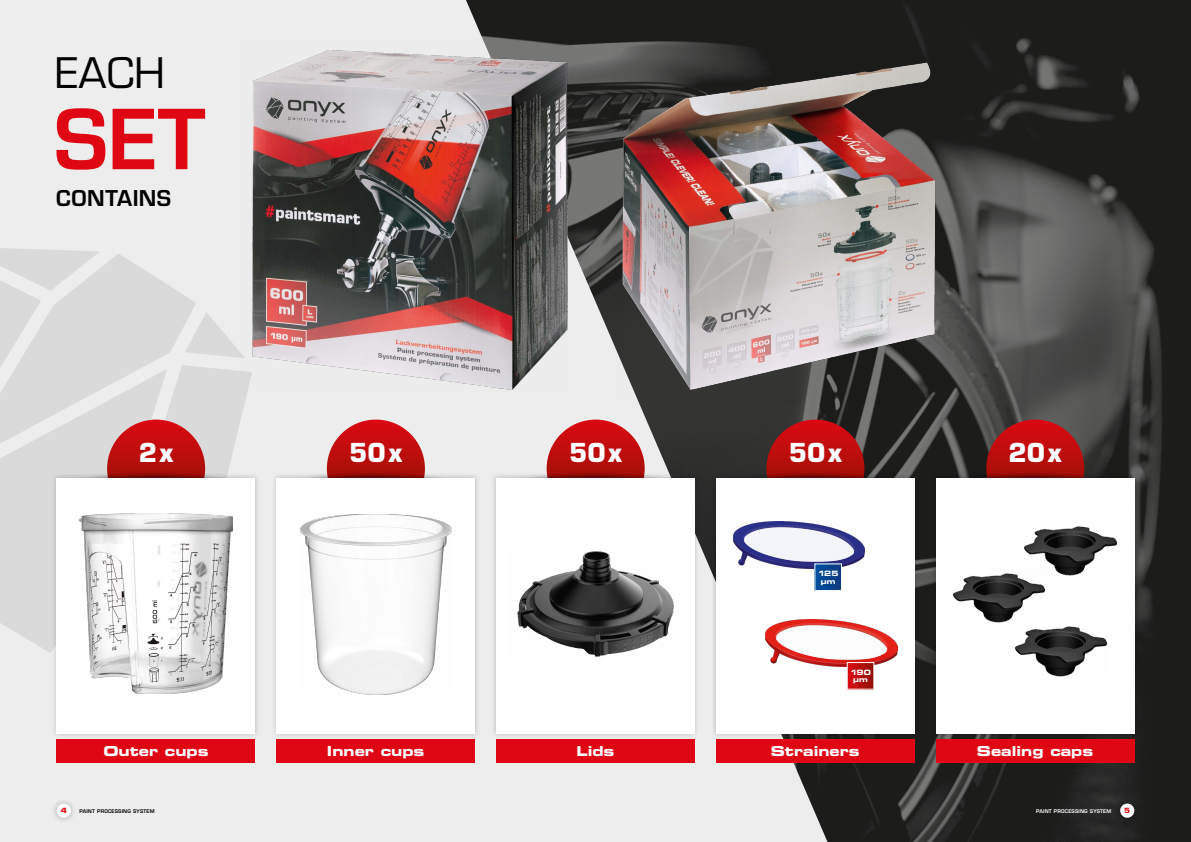
<style>
.page{position:relative;width:1191px;height:842px;background:#fff}
.page>*{position:absolute;margin:0;border:0;box-sizing:border-box;transform-origin:0 0}
.t1{font:600 80.5px "Eurostile LT Std";color:#de0713}
.t2{font:41.1px "Eurostile LT Std";color:#000}
.t3{font:700 25.5px "Eurostile LT Std";letter-spacing:.1em;color:#fff}
.t4{font:600 21.2px "Eurostile LT Std";letter-spacing:.015em;color:#000}
.t5{font:13.7px "Eurostile LT Std Bold Ex 2";color:#fff}
.t6{font:7.3px/7.3px "Eurostile LT Std Bold Ex 2";color:#fff;text-align:center}
.t7{font:700 7px "Eurostile LT Std";color:#de0713;scale:1.2 1}
.t8{font:600 5px "Eurostile LT Std";letter-spacing:.04em;color:#000}
.t9{font:600 5px "Eurostile LT Std";letter-spacing:.04em;color:#fff}
</style>
<div class="page">
<div style="left:0;top:0;width:466px;height:842px;background:#ededed"></div>
<img style="left:466px;top:0;width:725px;height:842px">
<div style="left:50px;top:797px;width:27px;height:27px;background:#000;opacity:.3"></div>
<div style="left:57px;top:803px;width:14px;height:15px;background:#fff;border-radius:50%"></div>
<div style="left:1114px;top:797px;width:26px;height:27px;background:#232322"></div>
<div style="left:1120px;top:803px;width:14px;height:15px;background:#fff;border-radius:50%"></div>
<div style="left:276px;top:739px;width:199px;height:24px;background:#de0713"></div>
<svg style="left:327px;top:420px;width:98px;height:47px;background:#cb3d3d"></svg>
<svg style="left:293px;top:467px;width:171px;height:6px"></svg>
<div style="left:271px;top:473px;width:209px;height:266px;background:#000;opacity:.2"></div>
<div style="left:276px;top:478px;width:199px;height:255px;background:#fff"></div>
<img style="left:300px;top:514px;width:151px;height:180px">
<div style="left:496px;top:739px;width:198px;height:24px;background:#de0713"></div>
<svg style="left:546px;top:420px;width:98px;height:47px;background:#cb3d3d"></svg>
<svg style="left:513px;top:467px;width:171px;height:6px"></svg>
<div style="left:490px;top:473px;width:210px;height:266px;background:#000;opacity:.2"></div>
<div style="left:496px;top:478px;width:198px;height:255px;background:#fff"></div>
<img style="left:517px;top:551px;width:156px;height:106px">
<div style="left:57px;top:739px;width:198px;height:24px;background:#de0713"></div>
<svg style="left:0;top:247px;width:252px;height:410px;background:#ddd2d2"></svg>
<svg style="left:73px;top:467px;width:172px;height:6px"></svg>
<div style="left:51px;top:473px;width:210px;height:266px;background:#000;opacity:.2"></div>
<div style="left:57px;top:478px;width:198px;height:255px;background:#fff"></div>
<img style="left:79px;top:514px;width:154px;height:180px">
<div style="left:716px;top:739px;width:198px;height:24px;background:#de0713"></div>
<svg style="left:766px;top:420px;width:98px;height:47px;background:#a41616"></svg>
<svg style="left:732px;top:467px;width:172px;height:6px"></svg>
<div style="left:710px;top:473px;width:210px;height:266px;background:#000;opacity:.2"></div>
<div style="left:716px;top:478px;width:198px;height:255px;background:#fff"></div>
<div style="left:936px;top:739px;width:198px;height:24px;background:#de0713"></div>
<svg style="left:986px;top:420px;width:98px;height:47px;background:#a91b1b"></svg>
<svg style="left:952px;top:467px;width:171px;height:6px"></svg>
<div style="left:930px;top:473px;width:209px;height:266px;background:#000;opacity:.2"></div>
<div style="left:935px;top:478px;width:199px;height:255px;background:#fff"></div>
<img style="left:953px;top:573px;width:92px;height:50px">
<img style="left:1015px;top:627px;width:92px;height:49px">
<img style="left:1024px;top:526px;width:93px;height:50px">
<img style="left:240px;top:38px;width:334px;height:359px">
<img style="left:613px;top:41px;width:338px;height:363px">
<img style="left:733px;top:522px;width:132px;height:46px">
<div style="left:815px;top:564px;width:26px;height:26px;background:linear-gradient(to right,#004f9e,#0e3a82)"></div>
<img style="left:765px;top:620px;width:132px;height:46px">
<svg style="left:849px;top:664px;width:23px;height:23px"></svg>
<h2 class="t2" style="left:56px;top:48px;width:111px">EACH</h2>
<h1 class="t1" style="left:54px;top:89px;width:153px">SET</h1>
<h3 class="t4" style="left:56px;top:185px;width:116px">CONTAINS</h3>
<h3 class="t3" style="left:139px;top:437px;width:36px">2x</h3>
<p class="t5" style="left:103px;top:741px;width:107px">Outer cups</p>
<h3 class="t3" style="left:349px;top:437px;width:55px">50x</h3>
<p class="t5" style="left:327px;top:741px;width:99px">Inner cups</p>
<h3 class="t3" style="left:569px;top:437px;width:55px">50x</h3>
<p class="t5" style="left:576px;top:741px;width:39px">Lids</p>
<h3 class="t3" style="left:789px;top:437px;width:55px">50x</h3>
<p class="t6" style="left:818px;top:570px;width:22px">125 µm</p>
<p class="t6" style="left:850px;top:669px;width:22px">190 µm</p>
<p class="t5" style="left:770px;top:741px;width:90px">Strainers</p>
<h3 class="t3" style="left:1008px;top:437px;width:55px">20x</h3>
<p class="t5" style="left:977px;top:741px;width:118px">Sealing caps</p>
<p class="t7" style="left:61px;top:806px;width:7px">4</p>
<p class="t8" style="left:79px;top:808px;width:77px">PAINT PROCESSING SYSTEM</p>
<p class="t9" style="left:1036px;top:808px;width:77px">PAINT PROCESSING SYSTEM</p>
<p class="t7" style="left:1124px;top:806px;width:7px">5</p>
</div>
